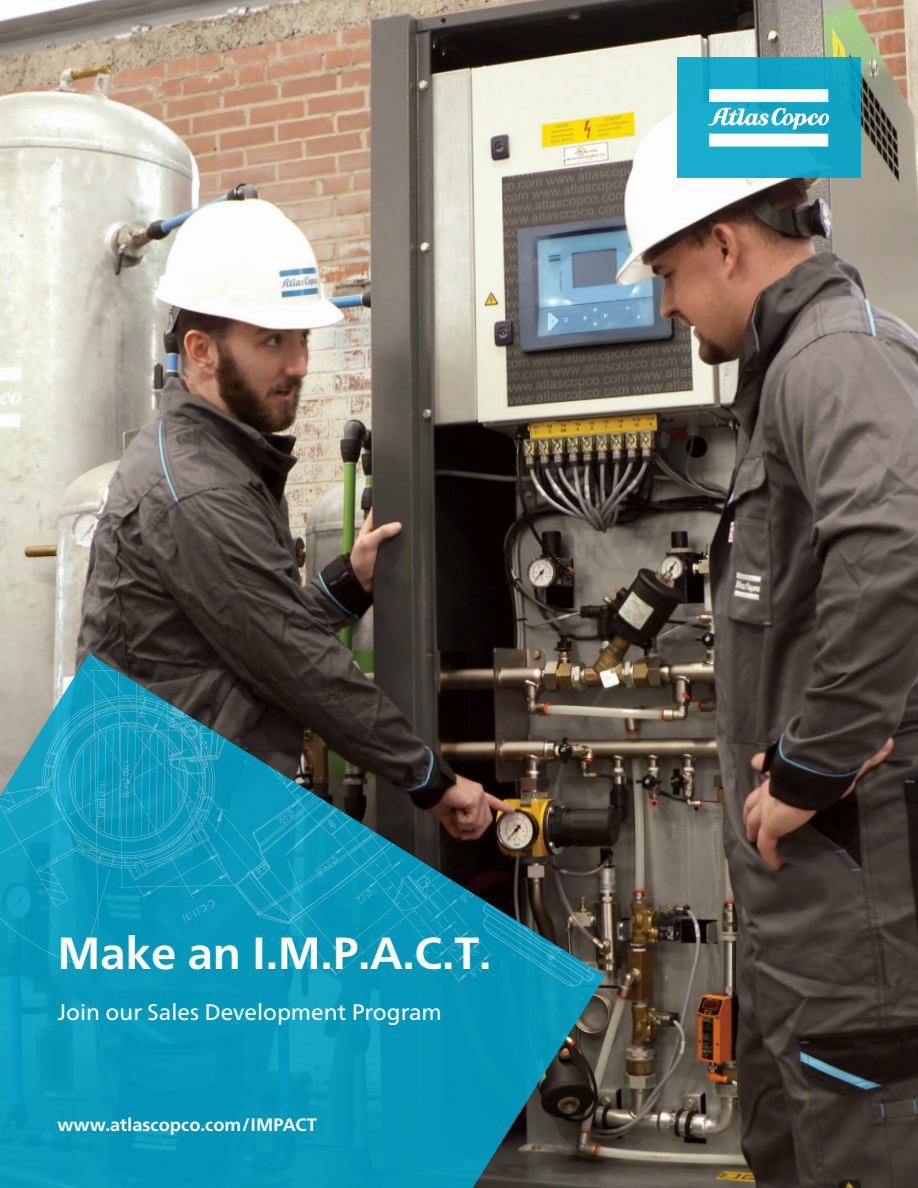
<style>
.page{position:relative;width:918px;height:1188px;background:#fff}
.page>*{position:absolute;margin:0;border:0;box-sizing:border-box;transform-origin:0 0}
.Headline_-_Blue_Edge{font:700 45px "Neue Frutiger World";color:#fff}
.Intro_-_Blue_Edge{font:22.5px "Neue Frutiger World";color:#fff}
.Intro_-_Blue_Edge-2{font:700 18px "Neue Frutiger World";color:#fff}
</style>
<div class="page">
<img style="left:0;top:0;width:918px;height:1188px">
<div style="left:677px;top:57px;width:184px;height:121px;background:linear-gradient(to right,#1aaed0,#0fa2c2)"></div>
<svg style="left:709px;top:89px;width:119px;height:13px"></svg>
<svg style="left:709px;top:108px;width:120px;height:39px"></svg>
<svg style="left:0;top:653px;width:605px;height:535px;background:#197a8e"></svg>
<svg style="left:0;top:654px;width:318px;height:316px;background:#236674"></svg>
<svg style="left:0;top:672px;width:226px;height:197px;background:#3397ac"></svg>
<svg style="left:119px;top:770px;width:476px;height:216px;background:#1a788b"></svg>
<img style="left:123px;top:685px;width:22px;height:82px">
<img style="left:190px;top:731px;width:3px;height:75px">
<svg style="left:99px;top:780px;width:5px;height:12px"></svg>
<p class="Headline_-_Blue_Edge" style="left:57px;top:914px;width:435px">Make an I.M.P.A.C.T.</p>
<p class="Intro_-_Blue_Edge" style="left:57px;top:994px;width:386px">Join our Sales Development Program</p>
<p class="Intro_-_Blue_Edge-2" style="left:57px;top:1108px;width:261px">www.atlascopco.com/IMPACT</p>
</div>
